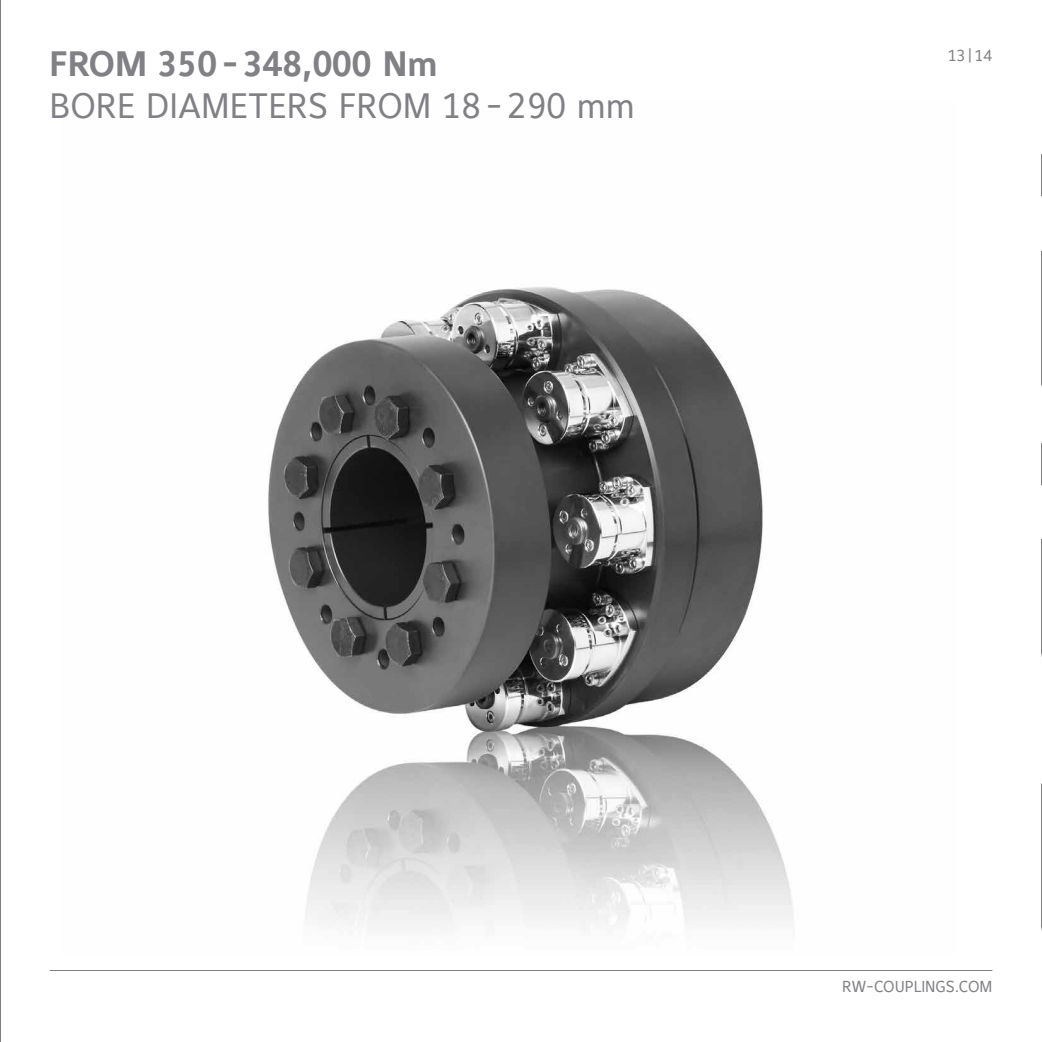
<style>
.page{position:relative;width:1042px;height:1042px;background:#fff}
.page>*{position:absolute;margin:0;border:0;box-sizing:border-box;transform-origin:0 0}
.t1{font:35px "Maurea Regular Tf";color:#818084}
.t2{font:35px "Maurea Bold Tf";color:#818084}
.t3{font:15.75px "Maurea Regular Tf";letter-spacing:.01em;color:#818084}
</style>
<div class="page">
<hr style="left:0;top:0;width:1px;height:1042px;background:#000">
<img style="left:268px;top:287px;width:526px;height:640px">
<hr style="left:50px;top:970px;width:942px;height:1px;background:#818084">
<svg style="left:1041px;top:154px;width:1px;height:777px"></svg>
<p class="t2" style="left:50px;top:44px;width:389px">FROM 350-348,000 Nm</p>
<p class="t1" style="left:50px;top:86px;width:151px">BORE DIAMETE</p>
<p class="t1" style="left:287px;top:86px;width:350px">RS FROM 18-290 MM</p>
<p class="t3" style="left:948px;top:47px;width:46px">13|14</p>
<p class="t3" style="left:842px;top:978px;width:61px">RW-COUPLI</p>
<p class="t3" style="left:925px;top:978px;width:69px">NGS.COM</p>
</div>
